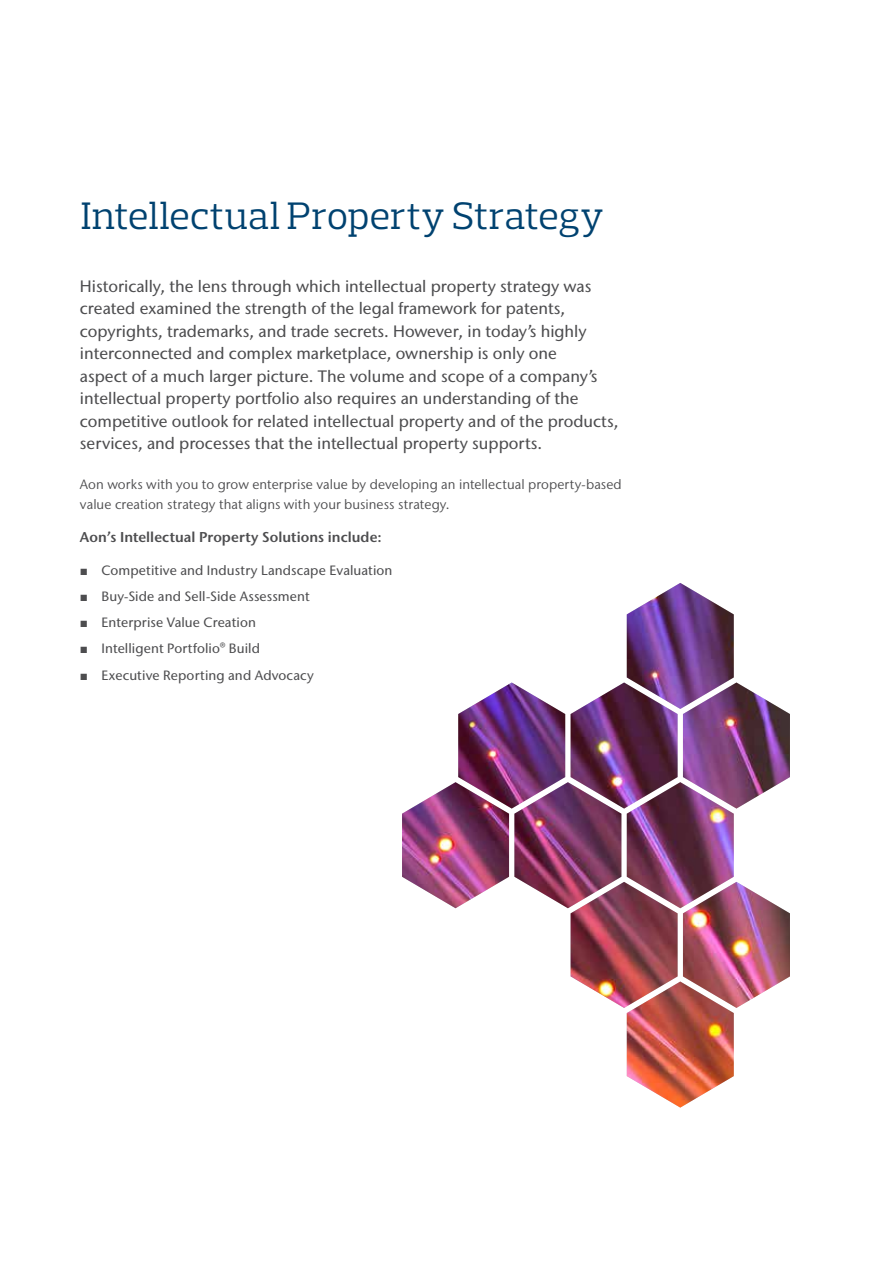
<style>
.page{position:relative;width:893px;height:1263px;background:#fff}
.page>*{position:absolute;margin:0;border:0;box-sizing:border-box;transform-origin:0 0}
.t1{font:39px "Prelo Slab";letter-spacing:.01em;color:#004270}
.t2{font:500 16.5px/22.5px "Stone Sans IIITC Pro";color:#4d4d4f}
.t3{font:600 14.25px "Stone Sans IIITC Pro";letter-spacing:.005em;color:#4d4d4f}
.t4{font:500 13.5px "Stone Sans IIITC Pro";letter-spacing:.005em;color:#4d4d4f}
.t5{font:13.5px/19.5px "Stone Sans IIITC Pro";letter-spacing:.005em;color:#4d4d4f}
.s1{font-family:"Arial";font-weight:400}
</style>
<div class="page">
<img style="left:402px;top:583px;width:388px;height:524px">
<h1 class="t1" style="left:81px;top:192px;width:524px">Intellectual Property Strategy</h1>
<p class="t2" style="left:80px;top:275px;width:540px">Historically, the lens through which intellectual property strategy was created examined the strength of the legal framework for patents, copyrights, trademarks, and trade secrets. However, in today’s highly interconnected and complex marketplace, ownership is only one<br>aspect of a much larger picture. The volume and scope of a company’s intellectual property portfolio also requires an understanding of the competitive outlook for related intellectual property and of the products, services, and processes that the intellectual property supports.</p>
<p class="t5" style="left:80px;top:474px;width:543px">Aon works with you to grow enterprise value by developing an intellectual property-based value creation strategy that aligns with your business strategy.</p>
<p class="t3" style="left:80px;top:527px;width:303px">Aon’s Intellectual Property Solutions include:</p>
<p class="t4" style="left:80px;top:561px;width:314px"><span class="s1">■</span> Competitive and Industry Landscape Evaluation</p>
<p class="t4" style="left:80px;top:588px;width:231px"><span class="s1">■</span> Buy-Side and Sell-Side Assessment</p>
<p class="t4" style="left:80px;top:614px;width:178px"><span class="s1">■</span> Enterprise Value Creation</p>
<p class="t4" style="left:80px;top:640px;width:182px"><span class="s1">■</span> Intelligent Portfolio® Build</p>
<p class="t4" style="left:80px;top:666px;width:236px"><span class="s1">■</span> Executive Reporting and Advocacy</p>
</div>
